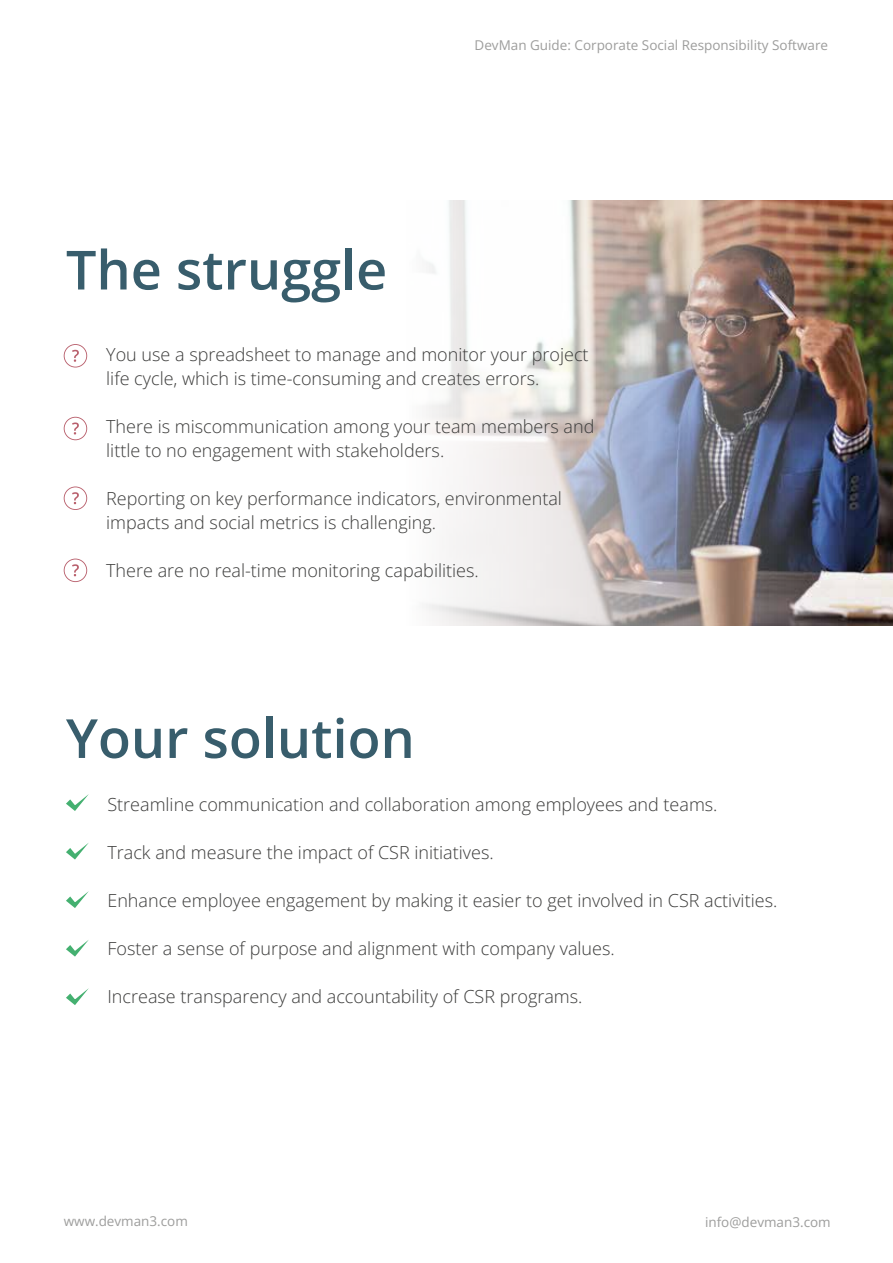
<style>
.page{position:relative;width:893px;height:1263px;background:#fff}
.page>*{position:absolute;margin:0;border:0;box-sizing:border-box;transform-origin:0 0}
.t1{font:600 54px "Open Sans";color:#385d6c}
.t2{font:300 18px/24px "Open Sans";color:#3c3c3b}
.t3{font:13.5px "Open Sans";color:#9d9d9c}
</style>
<div class="page">
<img style="left:854px;top:200px;width:39px;height:425px">
<img style="left:63px;top:200px;width:791px;height:426px">
<svg style="left:64px;top:344px;width:23px;height:23px"></svg>
<svg style="left:64px;top:417px;width:23px;height:23px"></svg>
<svg style="left:64px;top:486px;width:23px;height:24px"></svg>
<svg style="left:64px;top:559px;width:23px;height:23px"></svg>
<svg style="left:66px;top:794px;width:23px;height:17px"></svg>
<svg style="left:66px;top:843px;width:23px;height:16px"></svg>
<svg style="left:66px;top:891px;width:23px;height:17px"></svg>
<svg style="left:66px;top:940px;width:23px;height:16px"></svg>
<svg style="left:66px;top:988px;width:23px;height:17px"></svg>
<h1 class="t1" style="left:66px;top:233px;width:323px">The struggle</h1>
<p class="t3" style="left:475px;top:36px;width:355px">DevMan Guide: Corporate Social Responsibility Software</p>
<p class="t2" style="left:106px;top:341px;width:484px">You use a spreadsheet to manage and monitor your project life cycle, which is time-consuming and creates errors.</p>
<p class="t2" style="left:106px;top:413px;width:490px">There is miscommunication among your team members and little to no engagement with stakeholders.</p>
<p class="t2" style="left:106px;top:485px;width:457px">Reporting on key performance indicators, environmental impacts and social metrics is challenging.</p>
<p class="t2" style="left:106px;top:557px;width:374px">There are no real-time monitoring capabilities.</p>
<h1 class="t1" style="left:66px;top:701px;width:350px">Your solution</h1>
<p class="t2" style="left:107px;top:792px;width:612px">Streamline communication and collaboration among employees and teams.</p>
<p class="t2" style="left:107px;top:840px;width:388px">Track and measure the impact of CSR initiatives.</p>
<p class="t2" style="left:107px;top:888px;width:671px">Enhance employee engagement by making it easier to get involved in CSR activities.</p>
<p class="t2" style="left:107px;top:936px;width:509px">Foster a sense of purpose and alignment with company values.</p>
<p class="t2" style="left:107px;top:984px;width:477px">Increase transparency and accountability of CSR programs.</p>
<p class="t3" style="left:64px;top:1212px;width:126px">www.devman3.com</p>
<p class="t3" style="left:705px;top:1212px;width:127px">info@devman3.com</p>
</div>
